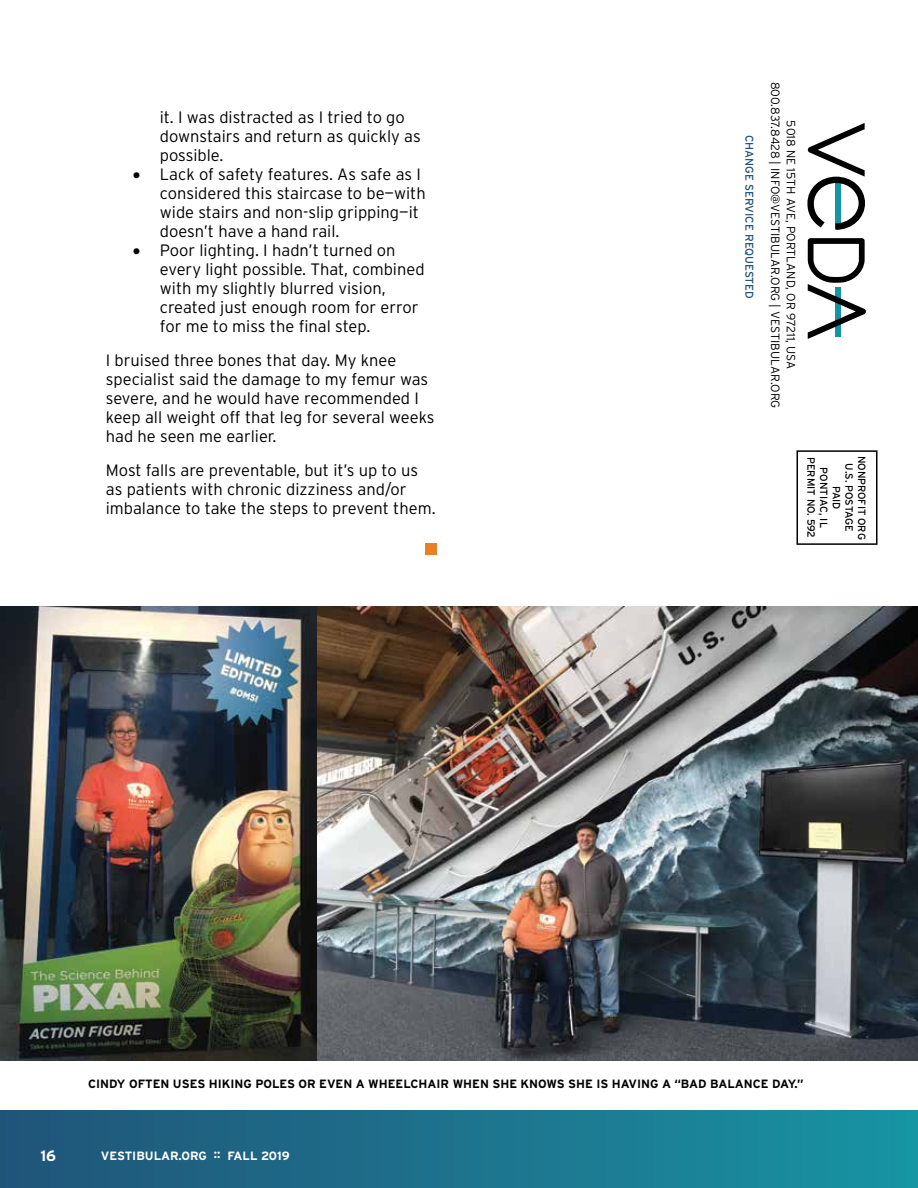
<style>
.page{position:relative;width:918px;height:1188px;background:#fff}
.page>*{position:absolute;margin:0;border:0;box-sizing:border-box;transform-origin:0 0}
.t1{font:300 16.5px/18.9px "Interstate";color:#000}
.t2{font:700 15px "Interstate";color:#fff}
.t3{font:700 12px "Interstate";color:#000}
.t4{font:300 12px/15.8px "Interstate";color:#000;text-align:center}
.t5{font:700 12px "Interstate";color:#fff}
.t6{font:11.25px "Interstate";color:#1f5379}
.t7{font:10.5px/12.6px "Interstate";color:#000;text-align:center}
</style>
<div class="page">
<div style="left:0;top:1110px;width:918px;height:78px;background:linear-gradient(to right,#215378,#1893a2)"></div>
<div style="left:796px;top:450px;width:82px;height:95px;border:2px solid #000"></div>
<svg style="left:808px;top:238px;width:58px;height:101px"></svg>
<svg style="left:807px;top:123px;width:58px;height:107px"></svg>
<img style="left:0;top:607px;width:918px;height:454px">
<div style="left:425px;top:543px;width:12px;height:12px;background:#ea8025"></div>
<p class="t1" style="left:160px;top:108px;width:262px">it. I was distracted as I tried to go downstairs and return as quickly as possible.</p>
<p class="t1" style="left:160px;top:165px;width:267px;text-indent:-27px">• Lack of safety features. As safe as I considered this staircase to be—with wide stairs and non-slip gripping—it doesn’t have a hand rail.</p>
<p class="t1" style="left:160px;top:241px;width:266px;text-indent:-27px">• Poor lighting. I hadn’t turned on every light possible. That, combined with my slightly blurred vision, created just enough room for error for me to miss the final step.</p>
<p class="t1" style="left:106px;top:351px;width:330px">I bruised three bones that day. My knee specialist said the damage to my femur was severe, and he would have recommended I keep all weight off that leg for several weeks had he seen me earlier.</p>
<p class="t1" style="left:106px;top:461px;width:331px">Most falls are preventable, but it’s up to us as patients with chronic dizziness and/or imbalance to take the steps to prevent them.</p>
<p class="t6" style="left:756px;top:135px;width:166px;rotate:90deg">CHANGE SERVICE REQUESTED</p>
<p class="t4" style="left:799px;top:82px;width:328px;rotate:90deg">5018 NE 15TH AVE, PORTLAND, OR 97211, USA<br>800.837.8428 | INFO@VESTIBULAR.ORG | VESTIBULAR.ORG</p>
<p class="t7" style="left:868px;top:456px;width:86px;rotate:90deg">NONPROFIT ORG<br>U.S. POSTAGE<br>PAID<br>PONTIAC, IL<br>PERMIT NO. 592</p>
<p class="t3" style="left:88px;top:1077px;width:717px">CINDY OFTEN USES HIKING POLES OR EVEN A WHEELCHAIR WHEN SHE KNOWS SHE IS HAVING A “BAD BALANCE DAY.”</p>
<p class="t2" style="left:40px;top:1147px;width:17px">16</p>
<p class="t5" style="left:101px;top:1149px;width:190px">VESTIBULAR.ORG :: FALL 2019</p>
</div>
